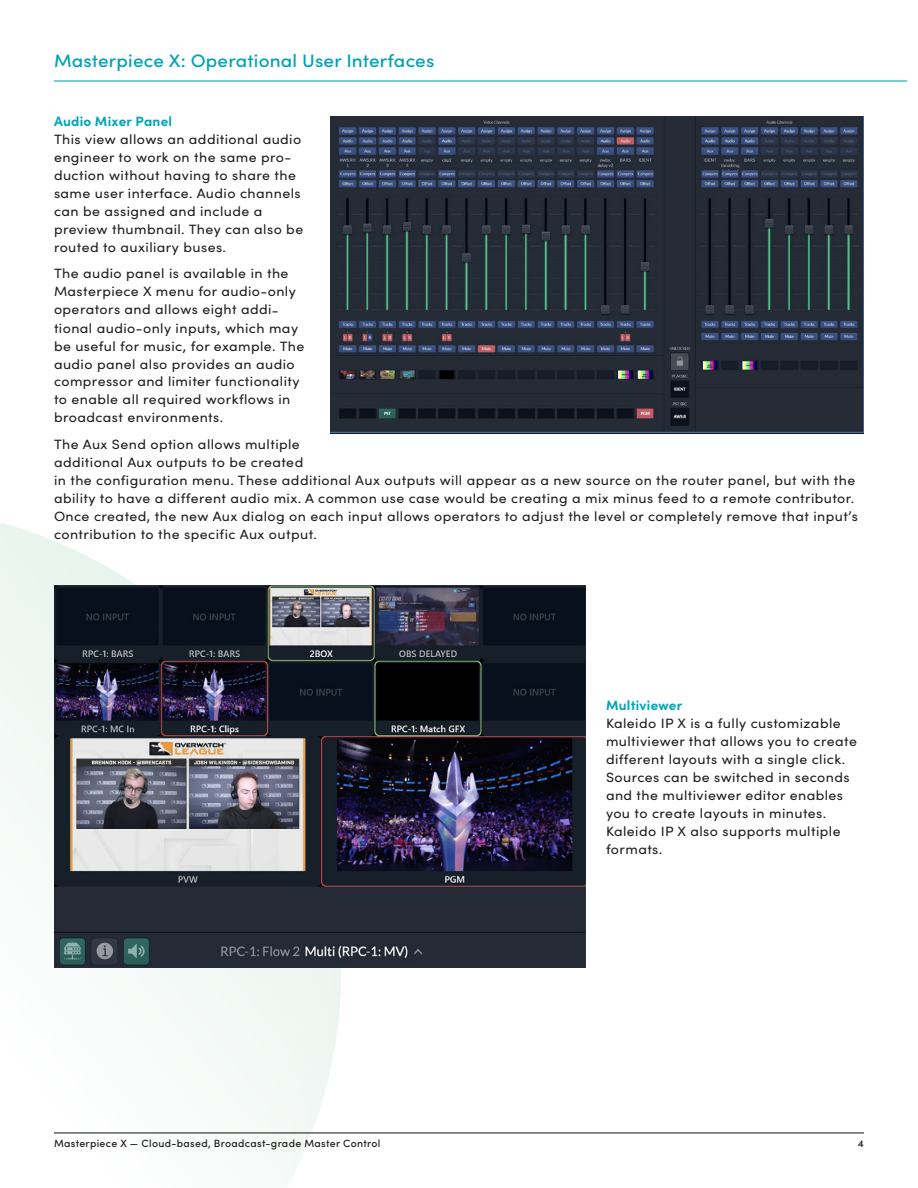
<style>
.page{position:relative;width:918px;height:1188px;background:#fff}
.page>*{position:absolute;margin:0;border:0;box-sizing:border-box;transform-origin:0 0}
.t1{font:500 18px "Sofia Pro";letter-spacing:.01em;color:#00a3b7;scale:1.05 1}
.t2{font:13.5px/18px "Sofia Pro";letter-spacing:.03em;color:#1d1d1b;scale:1.05 1}
.t3{font:700 13.5px "Sofia Pro";letter-spacing:.02em;color:#00a3b7}
.t4{font:500 10.5px "Sofia Pro";letter-spacing:.03em;color:#1d1d1b}
</style>
<div class="page">
<svg style="left:0;top:523px;width:643px;height:651px"></svg>
<hr style="left:54px;top:1132px;width:810px;height:1px;background:#1d1d1b">
<hr style="left:54px;top:80px;width:853px;height:2px;background:#00a3b7">
<img style="left:330px;top:116px;width:533px;height:317px">
<img style="left:54px;top:585px;width:532px;height:382px">
<h1 class="t1" style="left:54px;top:47px;width:364px">Masterpiece X: Operational User Interfaces</h1>
<p class="t3" style="left:54px;top:111px;width:120px">Audio Mixer Panel</p>
<p class="t2" style="left:54px;top:130px;width:239px">This view allows an additional audio engineer to work on the same pro&shy;duction without having to share the same user interface. Audio channels can be assigned and include a preview thumbnail. They can also be routed to auxiliary buses.</p>
<p class="t2" style="left:54px;top:264px;width:240px">The audio panel is available in the Masterpiece X menu for audio-only operators and allows eight addi&shy;tional audio-only inputs, which may be useful for music, for example. The audio panel also provides an audio compressor and limiter functionality to enable all required workflows in broadcast environments.</p>
<p class="t2" style="left:54px;top:435px;width:767px">The Aux Send option allows multiple<br>additional Aux outputs to be created<br>in the configuration menu. These additional Aux outputs will appear as a new source on the router panel, but with the ability to have a different audio mix. A common use case would be creating a mix minus feed to a remote contributor.<br>Once created, the new Aux dialog on each input allows operators to adjust the level or completely remove that input’s contribution to the specific Aux output.</p>
<p class="t3" style="left:606px;top:695px;width:78px">Multiviewer</p>
<p class="t2" style="left:606px;top:713px;width:241px">Kaleido IP X is a fully customizable multiviewer that allows you to create different layouts with a single click.<br>Sources can be switched in seconds and the multiviewer editor enables you to create layouts in minutes.<br>Kaleido IP X also supports multiple formats.</p>
<p class="t4" style="left:54px;top:1136px;width:328px">Masterpiece X — Cloud-based, Broadcast-grade Master Control</p>
<p class="t4" style="left:858px;top:1136px;width:8px">4</p>
</div>
